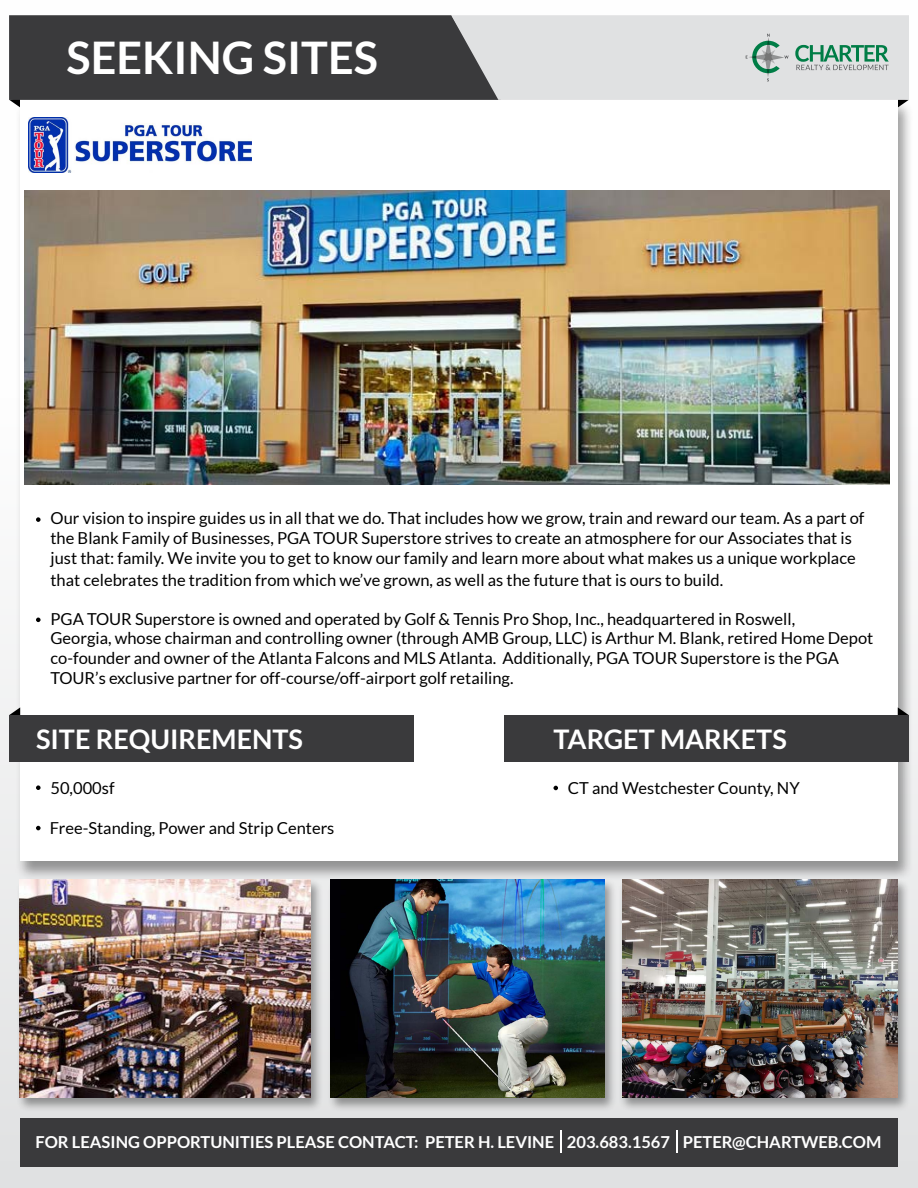
<style>
.page{position:relative;width:918px;height:1188px;background:#fff}
.page>*{position:absolute;margin:0;border:0;box-sizing:border-box;transform-origin:0 0}
.t1{font:700 45px "Lato";color:#fff}
.t2{font:700 27px "Lato";color:#fff}
.t3{font:16.5px/19.8px "Lato";color:#000}
.t4{font:700 16.5px "Lato";color:#fff}
</style>
<div class="page">
<div style="left:0;top:0;width:918px;height:1188px;background:linear-gradient(to bottom,#fff,#e2e3e4)"></div>
<div style="left:15px;top:99px;width:898px;height:782px;background:#000;opacity:.38"></div>
<div style="left:20px;top:99px;width:878px;height:761px;background:#fff"></div>
<svg style="left:9px;top:707px;width:11px;height:8px"></svg>
<div style="left:9px;top:715px;width:405px;height:47px;background:#3a3a3c"></div>
<svg style="left:554px;top:786px;width:4px;height:4px"></svg>
<svg style="left:36px;top:826px;width:5px;height:4px"></svg>
<svg style="left:36px;top:785px;width:5px;height:5px"></svg>
<svg style="left:36px;top:517px;width:5px;height:5px"></svg>
<svg style="left:36px;top:618px;width:5px;height:4px"></svg>
<svg style="left:898px;top:707px;width:11px;height:8px"></svg>
<div style="left:505px;top:715px;width:404px;height:47px;background:#3a3a3c"></div>
<svg style="left:9px;top:15px;width:900px;height:92px;background:#8f9091"></svg>
<div style="left:618px;top:877px;width:293px;height:235px;background:#000;opacity:.38"></div>
<img style="left:622px;top:880px;width:276px;height:218px">
<img style="left:25px;top:191px;width:864px;height:293px">
<div style="left:327px;top:877px;width:290px;height:235px;background:#000;opacity:.38"></div>
<img style="left:331px;top:880px;width:274px;height:218px">
<img style="left:29px;top:118px;width:222px;height:55px">
<div style="left:20px;top:1118px;width:878px;height:48px;background:#3a3a3c"></div>
<svg style="left:560px;top:1131px;width:1px;height:22px"></svg>
<hr style="left:676px;top:1131px;width:2px;height:22px;background:#fff">
<div style="left:16px;top:878px;width:307px;height:234px;background:#000;opacity:.38"></div>
<img style="left:20px;top:880px;width:290px;height:218px">
<h1 class="t1" style="left:67px;top:32px;width:313px">SEEKING SITES</h1>
<p class="t3" style="left:51px;top:509px;width:816px">Our vision to inspire guides us in all that we do. That includes how we grow, train and reward our team. As a part of the Blank Family of Businesses, PGA TOUR Superstore strives to create an atmosphere for our Associates that is just that: family. We invite you to get to know our family and learn more about what makes us a unique workplace</p>
<p class="t3" style="left:51px;top:570px;width:674px">that celebrates the tradition from which we’ve grown, as well as the future that is ours to build.</p>
<p class="t3" style="left:51px;top:609px;width:824px">PGA TOUR Superstore is owned and operated by Golf &amp; Tennis Pro Shop, Inc., headquartered in Roswell,<br>Georgia, whose chairman and controlling owner (through AMB Group, LLC) is Arthur M. Blank, retired Home Depot co-founder and owner of the Atlanta Falcons and MLS Atlanta. Additionally, PGA TOUR Superstore is the PGA TOUR’s exclusive partner for off-course/off-airport golf retailing.</p>
<h2 class="t2" style="left:36px;top:724px;width:269px">SITE REQUIREMENTS</h2>
<p class="t3" style="left:51px;top:778px;width:66px">50,000sf</p>
<p class="t3" style="left:50px;top:818px;width:286px">Free-Standing, Power and Strip Centers</p>
<h2 class="t2" style="left:554px;top:723px;width:235px">TARGET MARKETS</h2>
<p class="t3" style="left:568px;top:778px;width:233px">CT and Westchester County, NY</p>
<p class="t4" style="left:36px;top:1132px;width:847px">FOR LEASING OPPORTUNITIES PLEASE CONTACT: PETER H. LEVINE 203.683.1567 PETER@CHARTWEB.COM</p>
</div>
